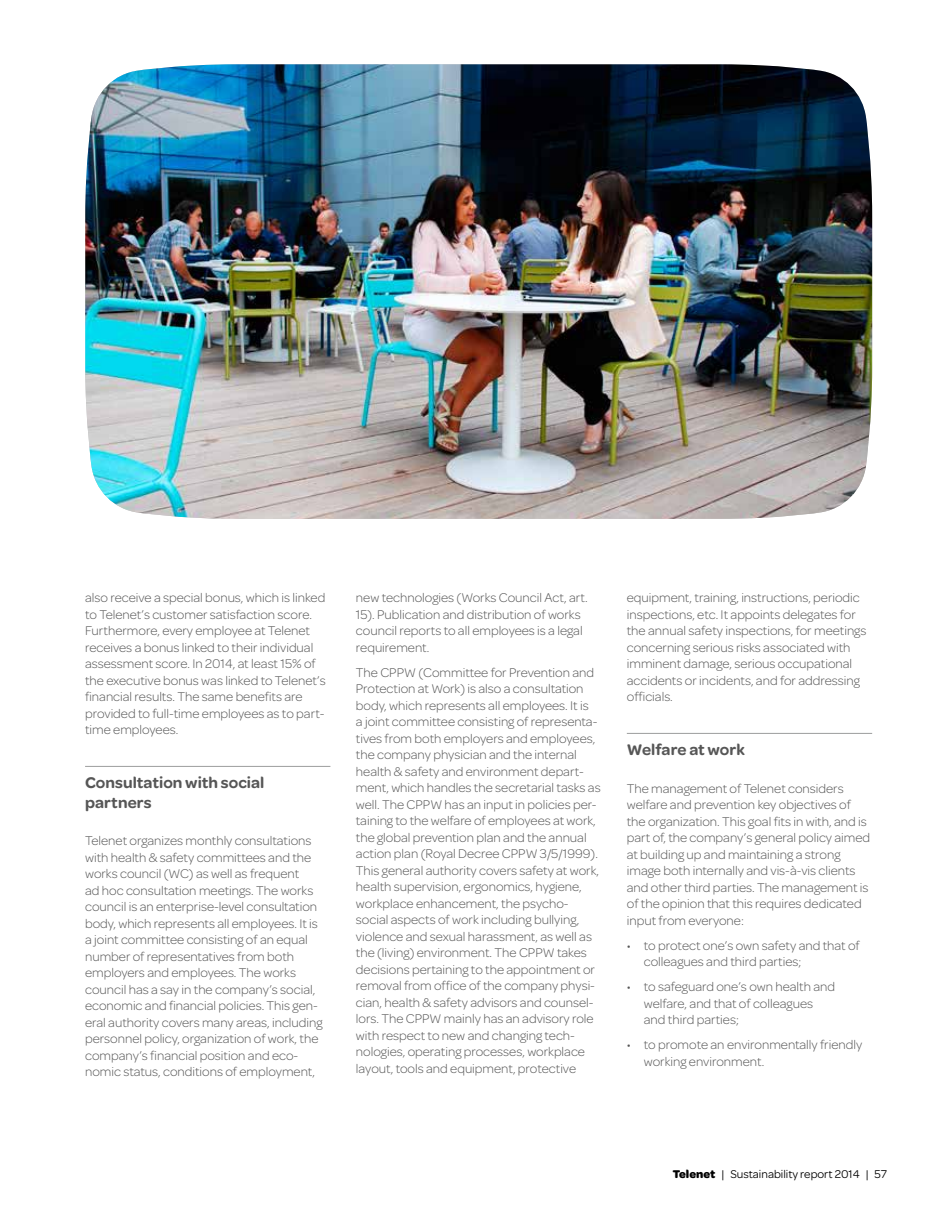
<style>
.page{position:relative;width:936px;height:1212px;background:#fff}
.page>*{position:absolute;margin:0;border:0;box-sizing:border-box;transform-origin:0 0}
.t1{font:600 16.5px/19.5px "Omnes";color:#565656}
.t2{font:300 13.5px/16.5px "Omnes";color:#565656}
.t3{font:12px "Omnes";color:#000}
.s1{font-weight:700}
</style>
<div class="page">
<hr style="left:85px;top:766px;width:245px;height:1px;background:#9c9d9d">
<hr style="left:626px;top:733px;width:246px;height:1px;background:#9c9d9d">
<img style="left:85px;top:64px;width:787px;height:455px">
<p class="t2" style="left:85px;top:590px;width:242px">also receive a special bonus, which is linked to Telenet’s customer satisfaction score.<br>Furthermore, every employee at Telenet receives a bonus linked to their individual assessment score. In 2014, at least 15% of the executive bonus was linked to Telenet’s financial results. The same benefits are provided to full-time employees as to part&shy;time employees.</p>
<p class="t1" style="left:85px;top:773px;width:181px">Consultation with social partners</p>
<p class="t2" style="left:85px;top:832px;width:239px">Telenet organizes monthly consultations with health &amp; safety committees and the works council (WC) as well as frequent<br>ad hoc consultation meetings. The works council is an enterprise-level consultation body, which represents all employees. It is a joint committee consisting of an equal number of representatives from both employers and employees. The works council has a say in the company’s social, economic and financial policies. This gen&shy;eral authority covers many areas, including personnel policy, organization of work, the company’s financial position and eco&shy;nomic status, conditions of employment,</p>
<p class="t2" style="left:356px;top:590px;width:233px">new technologies (Works Council Act, art.<br>15). Publication and distribution of works council reports to all employees is a legal requirement.</p>
<p class="t2" style="left:356px;top:664px;width:246px">The CPPW (Committee for Prevention and Protection at Work) is also a consultation body, which represents all employees. It is<br>a joint committee consisting of representa&shy;tives from both employers and employees, the company physician and the internal health &amp; safety and environment depart&shy;ment, which handles the secretarial tasks as well. The CPPW has an input in policies per&shy;taining to the welfare of employees at work, the global prevention plan and the annual action plan (Royal Decree CPPW 3/5/1999).<br>This general authority covers safety at work, health supervision, ergonomics, hygiene, workplace enhancement, the psycho&shy;social aspects of work including bullying, violence and sexual harassment, as well as the (living) environment. The CPPW takes decisions pertaining to the appointment or removal from office of the company physi&shy;cian, health &amp; safety advisors and counsel&shy;lors. The CPPW mainly has an advisory role with respect to new and changing tech&shy;nologies, operating processes, workplace layout, tools and equipment, protective</p>
<p class="t2" style="left:626px;top:590px;width:241px">equipment, training, instructions, periodic inspections, etc. It appoints delegates for the annual safety inspections, for meetings concerning serious risks associated with imminent damage, serious occupational accidents or incidents, and for addressing officials.</p>
<p class="t1" style="left:626px;top:740px;width:119px">Welfare at work</p>
<p class="t2" style="left:626px;top:780px;width:245px">The management of Telenet considers welfare and prevention key objectives of the organization. This goal fits in with, and is part of, the company’s general policy aimed at building up and maintaining a strong image both internally and vis-à-vis clients and other third parties. The management is of the opinion that this requires dedicated input from everyone:</p>
<p class="t2" style="left:643px;top:937px;width:217px;text-indent:-17px">• to protect one’s own safety and that of colleagues and third parties;</p>
<p class="t2" style="left:643px;top:978px;width:193px;text-indent:-17px">• to safeguard one’s own health and welfare, and that of colleagues and third parties;</p>
<p class="t2" style="left:643px;top:1036px;width:220px;text-indent:-17px">• to promote an environmentally friendly working environment.</p>
<p class="t3" style="left:672px;top:1167px;width:216px"><span class="s1">Telenet</span> | Sustainability report 2014 | 57</p>
</div>
